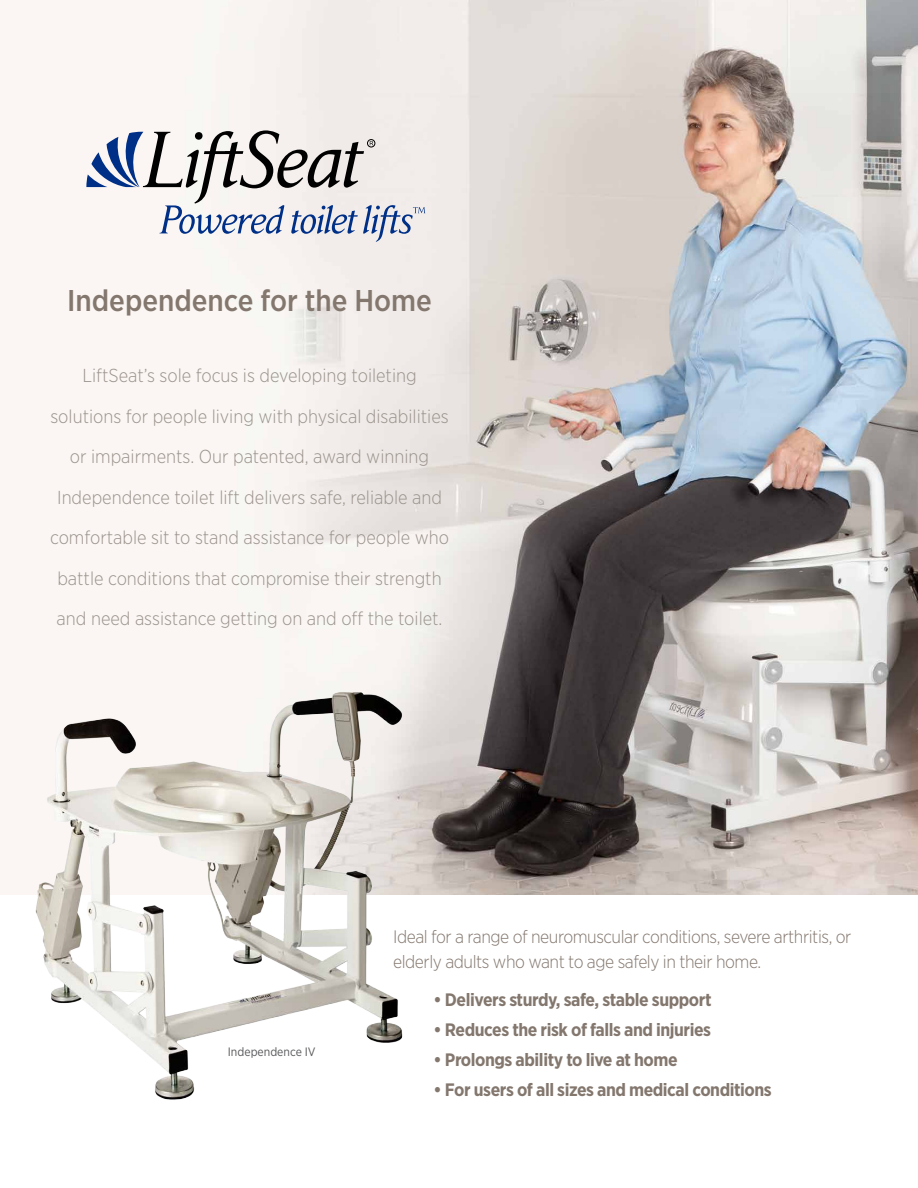
<style>
.page{position:relative;width:918px;height:1188px;background:#fff}
.page>*{position:absolute;margin:0;border:0;box-sizing:border-box;transform-origin:0 0}
.t1{font:500 30px "Gotham Narrow";color:#83776e}
.t2{font:300 18.75px/40.5px "Gotham Narrow";color:#9a928b;text-align:center}
.t3{font:700 18px "Gotham Narrow";letter-spacing:-.025em;color:#83776e}
.t4{font:300 18px/25.5px "Gotham Narrow";letter-spacing:-.025em;color:#83776e}
.t5{font:12.15px "Gotham Narrow";color:#58595b}
</style>
<div class="page">
<img style="left:0;top:0;width:918px;height:894px">
<svg style="left:86px;top:130px;width:339px;height:112px"></svg>
<img style="left:0;top:605px;width:456px;height:495px">
<h1 class="t1" style="left:67px;top:281px;width:366px">Independence for the Home</h1>
<p class="t2" style="left:50px;top:355px;width:400px">LiftSeat’s sole focus is developing toileting solutions for people living with physical disabilities or impairments. Our patented, award winning Independence toilet lift delivers safe, reliable and comfortable sit to stand assistance for people who battle conditions that compromise their strength and need assistance getting on and off the toilet.</p>
<p class="t5" style="left:228px;top:1044px;width:89px">Independence IV</p>
<p class="t4" style="left:393px;top:923px;width:460px">Ideal for a range of neuromuscular conditions, severe arthritis, or elderly adults who want to age safely in their home.</p>
<p class="t3" style="left:434px;top:988px;width:279px">• Delivers sturdy, safe, stable support</p>
<p class="t3" style="left:434px;top:1018px;width:279px">• Reduces the risk of falls and injuries</p>
<p class="t3" style="left:434px;top:1048px;width:246px">• Prolongs ability to live at home</p>
<p class="t3" style="left:434px;top:1078px;width:340px">• For users of all sizes and medical conditions</p>
</div>
